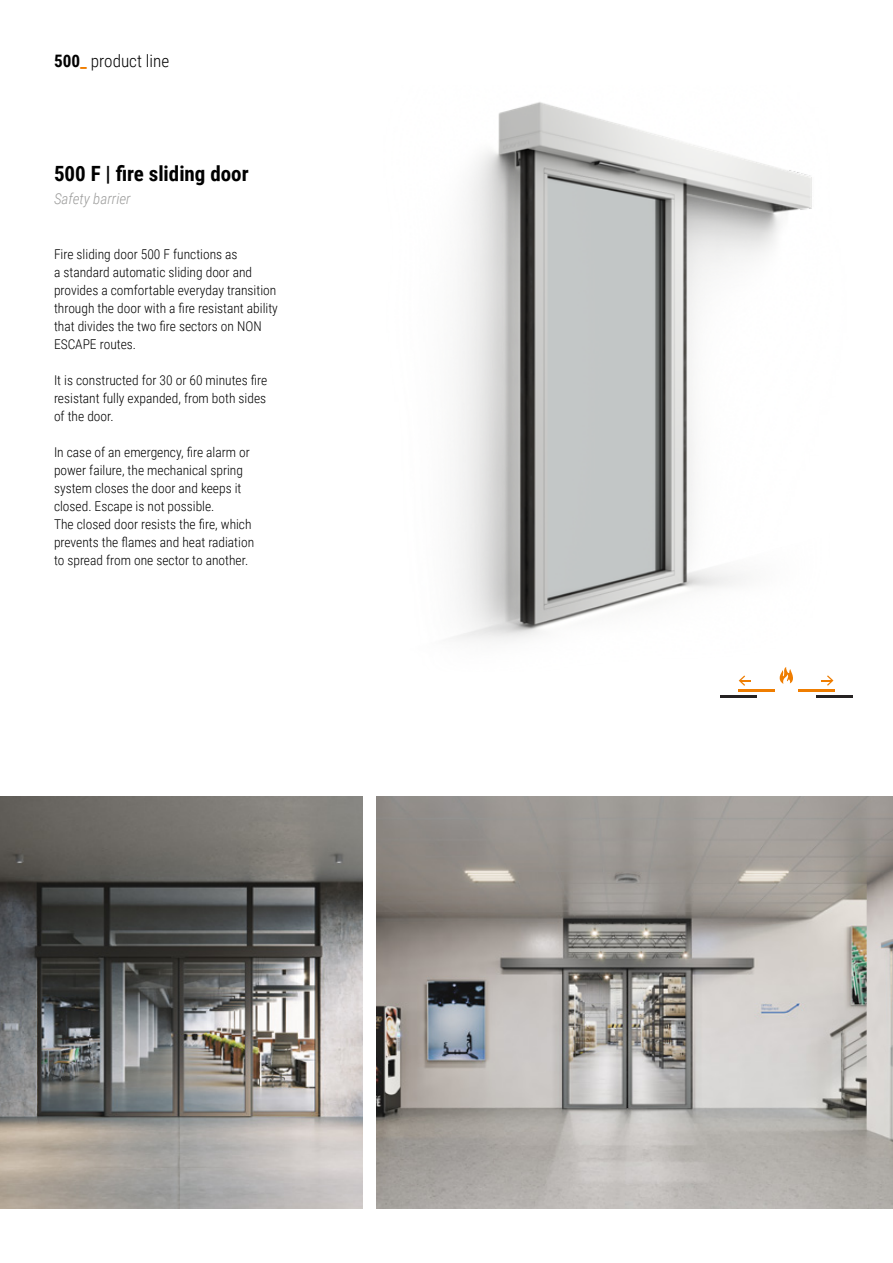
<style>
.page{position:relative;width:893px;height:1263px;background:#fff}
.page>*{position:absolute;margin:0;border:0;box-sizing:border-box;transform-origin:0 0}
.t1{font:700 21px "Roboto Condensed";color:#000}
.t2{font:300 17.1px "Roboto Condensed";color:#000}
.t3{font:italic 300 15px "Roboto Condensed";color:#9d9d9c}
.t4{font:300 13.5px/18px "Roboto Condensed";color:#000}
.s1{font-weight:700}
.s2{font-weight:700;color:#ef7d00}
</style>
<div class="page">
<img style="left:376px;top:796px;width:517px;height:413px">
<img style="left:0;top:796px;width:362px;height:413px">
<img style="left:455px;top:102px;width:357px;height:539px">
<hr style="left:798px;top:689px;width:36px;height:3px;background:#ef7d00">
<hr style="left:816px;top:695px;width:36px;height:2px;background:#252222">
<hr style="left:721px;top:695px;width:36px;height:2px;background:#252222">
<hr style="left:739px;top:689px;width:36px;height:3px;background:#ef7d00">
<svg style="left:821px;top:675px;width:12px;height:11px"></svg>
<svg style="left:739px;top:675px;width:12px;height:11px"></svg>
<svg style="left:779px;top:667px;width:14px;height:17px"></svg>
<p class="t2" style="left:54px;top:49px;width:117px"><span class="s1">500</span><span class="s2">_</span> product line</p>
<h1 class="t1" style="left:54px;top:159px;width:196px">500 F | fire sliding door</h1>
<p class="t3" style="left:54px;top:188px;width:78px">Safety barrier</p>
<p class="t4" style="left:54px;top:245px;width:225px">Fire sliding door 500 F functions as<br>a standard automatic sliding door and provides a comfortable everyday transition through the door with a fire resistant ability that divides the two fire sectors on NON ESCAPE routes.</p>
<p class="t4" style="left:54px;top:371px;width:215px;text-align:justify">It is constructed for 30 or 60 minutes fire resistant fully expanded, from both sides of the door.</p>
<p class="t4" style="left:54px;top:443px;width:202px">In case of an emergency, fire alarm or power failure, the mechanical spring system closes the door and keeps it closed. Escape is not possible.<br>The closed door resists the fire, which prevents the flames and heat radiation to spread from one sector to another.</p>
</div>
